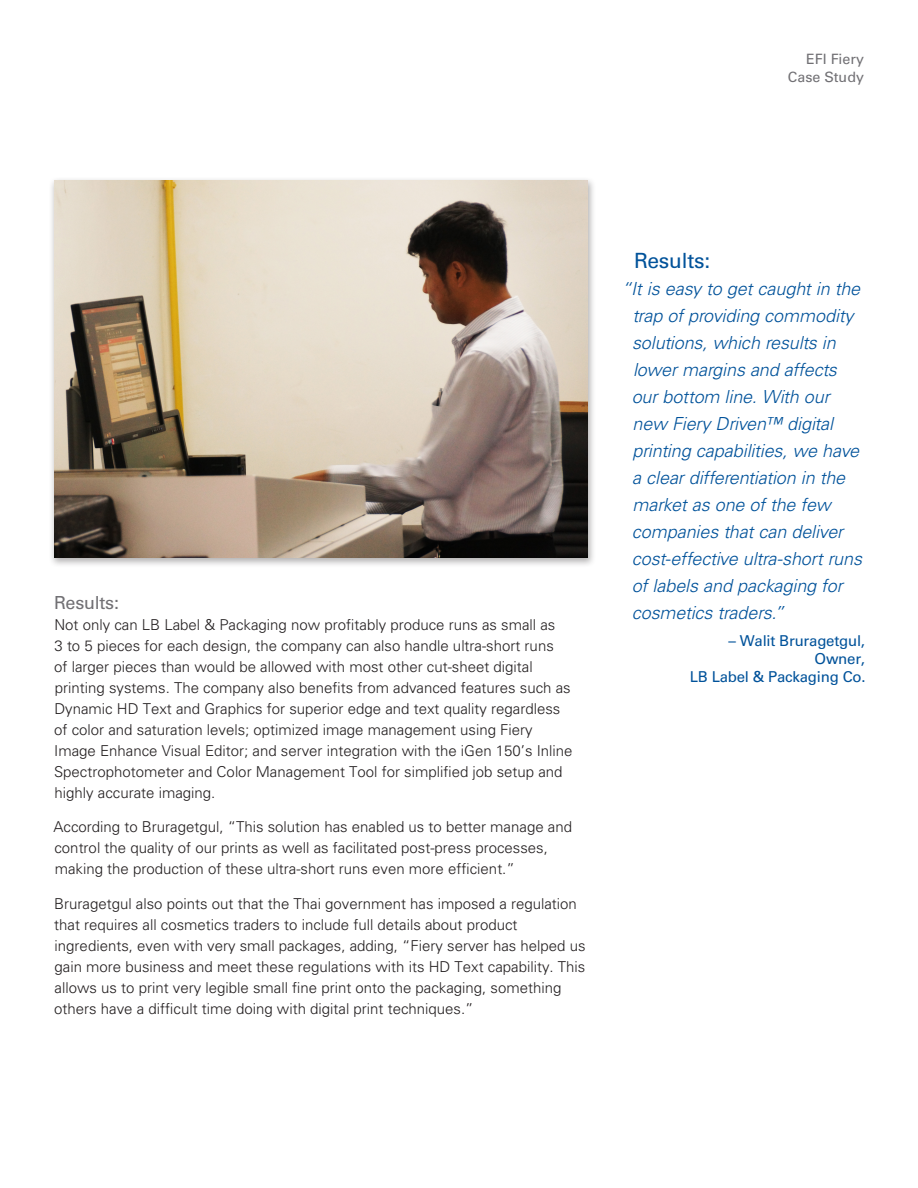
<style>
.page{position:relative;width:918px;height:1188px;background:#fff}
.page>*{position:absolute;margin:0;border:0;box-sizing:border-box;transform-origin:0 0}
.t1{font:21px "Univers LT Std";letter-spacing:-.01em;color:#01529a}
.t2{font:italic 300 18px/27px "Univers LT Std";letter-spacing:-.005em;color:#01529a}
.t3{font:18px "Univers LT Std";letter-spacing:-.015em;color:#717074}
.t4{font:300 15px/21px "Univers LT Std";color:#231f20}
.t5{font:15px/18px "Univers LT Std";letter-spacing:-.015em;color:#01529a;text-align:right}
.t6{font:14.25px/18px "Univers LT Std";color:#717074;text-align:right}
</style>
<div class="page">
<div style="left:49px;top:177px;width:547px;height:391px;background:#231f20;opacity:.35"></div>
<img style="left:54px;top:180px;width:534px;height:378px">
<p class="t6" style="left:788px;top:50px;width:78px">EFI Fiery<br>Case Study</p>
<p class="t3" style="left:54px;top:592px;width:66px">Results:</p>
<p class="t4" style="left:54px;top:614px;width:520px">Not only can LB Label &amp; Packaging now profitably produce runs as small as<br>3 to 5 pieces for each design, the company can also handle ultra-short runs<br>of larger pieces than would be allowed with most other cut-sheet digital printing systems. The company also benefits from advanced features such as Dynamic HD Text and Graphics for superior edge and text quality regardless of color and saturation levels; optimized image management using Fiery Image Enhance Visual Editor; and server integration with the iGen 150’s Inline Spectrophotometer and Color Management Tool for simplified job setup and highly accurate imaging.</p>
<p class="t4" style="left:54px;top:817px;width:520px">According to Bruragetgul, “This solution has enabled us to better manage and control the quality of our prints as well as facilitated post-press processes, making the production of these ultra-short runs even more efficient.”</p>
<p class="t4" style="left:54px;top:893px;width:533px">Bruragetgul also points out that the Thai government has imposed a regulation that requires all cosmetics traders to include full details about product ingredients, even with very small packages, adding, “Fiery server has helped us gain more business and meet these regulations with its HD Text capability. This allows us to print very legible small fine print onto the packaging, something others have a difficult time doing with digital print techniques.”</p>
<h1 class="t1" style="left:634px;top:248px;width:78px">Results:</h1>
<p class="t2" style="left:632px;top:275px;width:232px;text-indent:-10px">“It is easy to get caught in the trap of providing commodity solutions, which results in lower margins and affects our bottom line. With our new Fiery Driven™ digital printing capabilities, we have a clear differentiation in the market as one of the few companies that can deliver cost-effective ultra-short runs of labels and packaging for cosmetics traders.”</p>
<p class="t5" style="left:690px;top:631px;width:177px">– Walit Bruragetgul,<br>Owner,<br>LB Label &amp; Packaging Co.</p>
</div>
